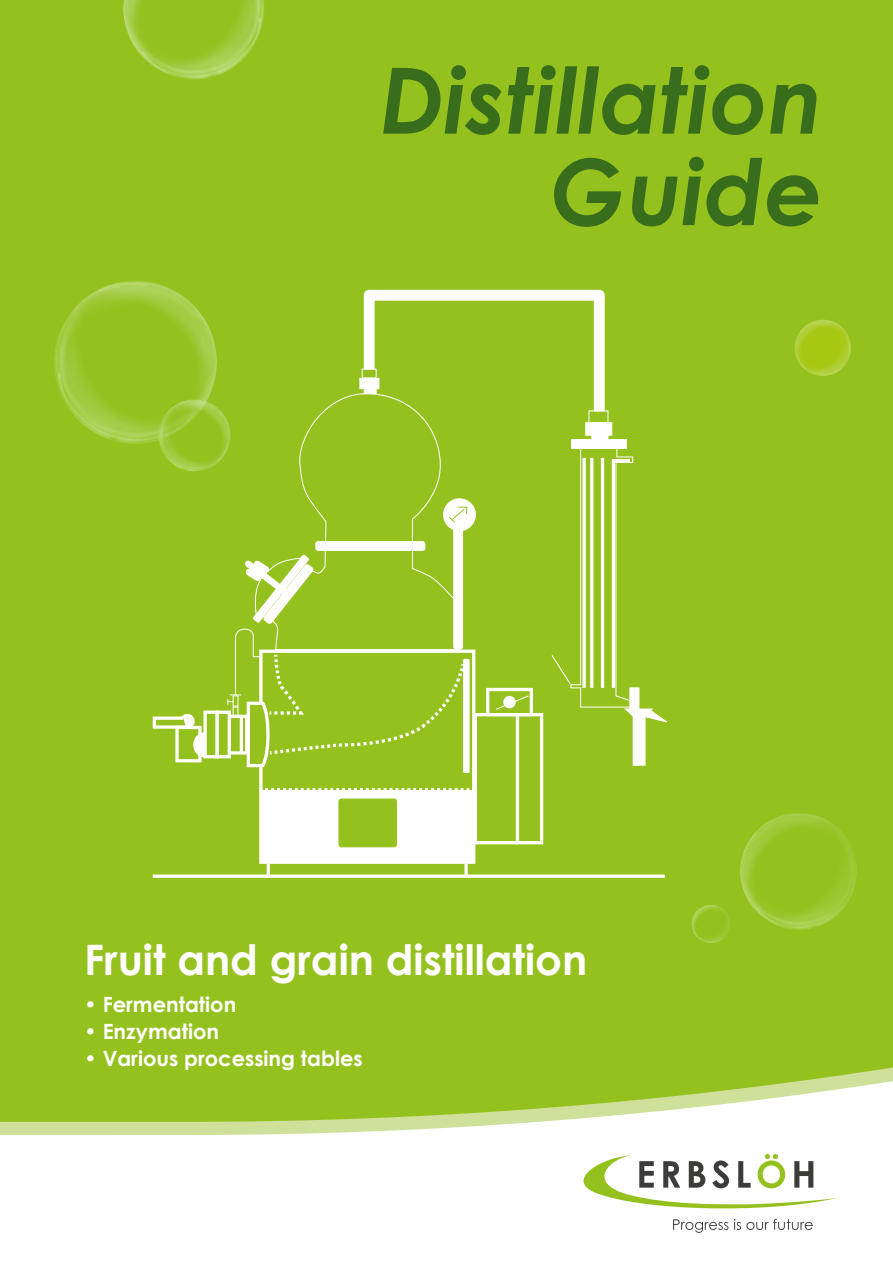
<style>
.page{position:relative;width:893px;height:1263px;background:#fff}
.page>*{position:absolute;margin:0;border:0;box-sizing:border-box;transform-origin:0 0}
.t1{font:italic 700 91.5px/91.5px "Century Gothic";color:#386d1c;text-align:right}
.t2{font:700 42px "Century Gothic";color:#fff}
.t3{font:700 21px "Century Gothic";color:#fff}
.s1{font-weight:400}
</style>
<div class="page">
<svg style="left:0;top:1122px;width:535px;height:13px;fill:#cfe09b"></svg>
<div style="left:0;top:0;width:893px;height:1122px;background:#95c11f"></div>
<img style="left:795px;top:320px;width:56px;height:56px">
<img style="left:692px;top:904px;width:38px;height:39px">
<img style="left:740px;top:813px;width:117px;height:117px">
<img style="left:54px;top:281px;width:163px;height:163px">
<img style="left:158px;top:399px;width:72px;height:72px">
<img style="left:123px;top:0;width:141px;height:79px">
<div style="left:268px;top:862px;width:198px;height:14px;background:#95c11f"></div>
<div style="left:259px;top:650px;width:216px;height:214px;border:3px solid #fff"></div>
<div style="left:262px;top:790px;width:212px;height:71px;background:#fff"></div>
<svg style="left:153px;top:874px;width:512px;height:4px"></svg>
<svg style="left:267px;top:863px;width:3px;height:13px"></svg>
<svg style="left:464px;top:863px;width:4px;height:13px"></svg>
<svg style="left:259px;top:788px;width:215px;height:3px"></svg>
<div style="left:216px;top:710px;width:15px;height:48px;background:#95c11f;border:3px solid #fff"></div>
<div style="left:203px;top:710px;width:16px;height:48px;border:3px solid #fff"></div>
<div style="left:180px;top:714px;width:15px;height:15px;border:3px solid #fff;border-radius:50%"></div>
<svg style="left:151px;top:715px;width:57px;height:49px"></svg>
<div style="left:474px;top:713px;width:69px;height:131px;background:#95c11f;border:3px solid #fff"></div>
<hr style="left:516px;top:715px;width:3px;height:129px;background:#fff">
<div style="left:486px;top:688px;width:47px;height:28px;border:3px solid #fff"></div>
<div style="left:271px;top:390px;width:189px;height:164px;background:#95c11f"></div>
<div style="left:453px;top:527px;width:10px;height:123px;background:#fff;border-radius:3px"></div>
<div style="left:315px;top:541px;width:110px;height:10px;background:#fff;border-radius:3px"></div>
<div style="left:444px;top:499px;width:31px;height:32px;background:#fff;border-radius:50%"></div>
<div style="left:443px;top:498px;width:33px;height:33px;border:1px solid #fff;border-radius:50%"></div>
<svg style="left:449px;top:507px;width:18px;height:16px"></svg>
<div style="left:463px;top:659px;width:7px;height:114px;background:#fff;border-radius:2px"></div>
<div style="left:339px;top:799px;width:58px;height:48px;background:#95c11f;border-radius:3px"></div>
<div style="left:338px;top:798px;width:59px;height:49px;border:1px solid #95c11f;border-radius:3px"></div>
<div style="left:362px;top:369px;width:15px;height:9px;border:1px solid #fff"></div>
<div style="left:359px;top:378px;width:20px;height:11px;background:#fff;border:1px solid #fff"></div>
<div style="left:591px;top:428px;width:17px;height:14px;background:#fff;border:1px solid #fff"></div>
<div style="left:585px;top:422px;width:27px;height:14px;background:#fff;border:1px solid #fff"></div>
<div style="left:571px;top:439px;width:56px;height:9px;background:#fff"></div>
<svg style="left:551px;top:443px;width:119px;height:323px;background:#a3c93d"></svg>
<svg style="left:495px;top:695px;width:35px;height:16px"></svg>
<div style="left:503px;top:696px;width:13px;height:12px;background:#fff;border-radius:50%"></div>
<svg style="left:363px;top:289px;width:242px;height:123px;background:#a6cb43"></svg>
<svg style="left:227px;top:554px;width:239px;height:215px;background:#a1c838"></svg>
<svg style="left:583px;top:1154px;width:254px;height:79px"></svg>
<h1 class="t1" style="left:380px;top:52px;width:444px">Distillation<br>Guide</h1>
<h2 class="t2" style="left:84px;top:933px;width:505px">Fruit and grain distillation</h2>
<p class="t3" style="left:84px;top:991px;width:154px"><span class="s1">•</span> Fermentation</p>
<p class="t3" style="left:84px;top:1018px;width:136px"><span class="s1">•</span> Enzymation</p>
<p class="t3" style="left:84px;top:1045px;width:280px"><span class="s1">•</span> Various processing tables</p>
</div>
